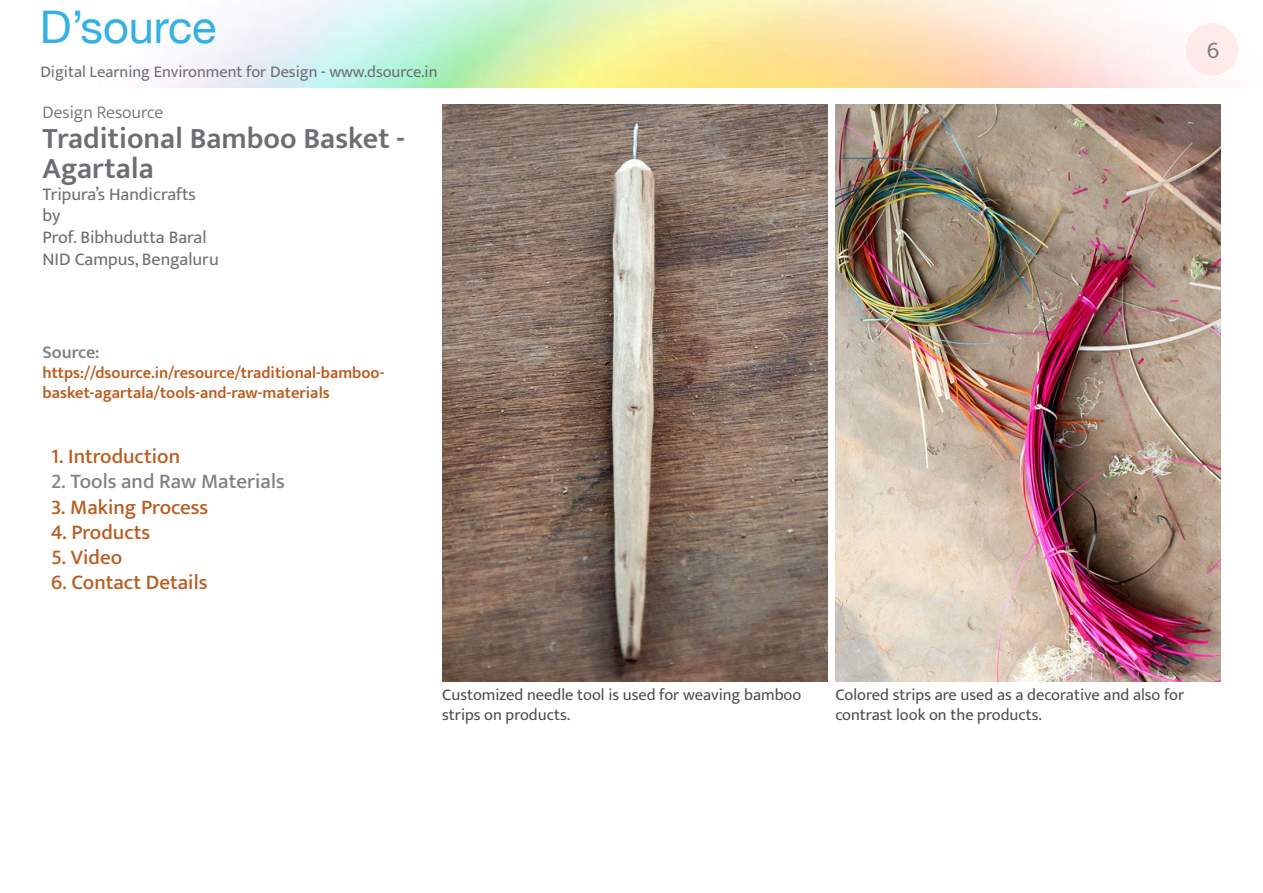
<style>
.page{position:relative;width:1263px;height:893px;background:#fff}
.page>*{position:absolute;margin:0;border:0;box-sizing:border-box;transform-origin:0 0}
.t1{font:45px "Helvetica Neue";color:#33b0e5}
.t2{font:600 30px/30px "Ek Mukta";color:#6d6e71}
.t3{font:24px "Ek Mukta";color:#808285}
.t4{font:500 21px "Ek Mukta";color:#ba5c20}
.t5{font:500 21px "Ek Mukta";color:#808285}
.t6{font:18px/21.6px "Ek Mukta";color:#6d6e71}
.t7{font:300 18px "Ek Mukta";color:#6d6e71}
.t8{font:600 18px "Ek Mukta";color:#808285}
.t9{font:16.5px/19.8px "Ek Mukta";color:#4d4d4f}
.t10{font:600 16.5px/19.8px "Ek Mukta";color:#bb5c20}
.t11{font:16.5px "Ek Mukta";color:#6d6e71}
</style>
<div class="page">
<div style="left:1186px;top:23px;width:52px;height:52px;background:#feebea;border-radius:50%"></div>
<img style="left:442px;top:105px;width:385px;height:576px">
<img style="left:835px;top:105px;width:385px;height:576px">
<h1 class="t1" style="left:40px;top:0;width:178px">D’source</h1>
<p class="t11" style="left:40px;top:62px;width:399px">Digital Learning Environment for Design - www.dsource.in</p>
<p class="t7" style="left:43px;top:101px;width:122px">Design Resource</p>
<h2 class="t2" style="left:43px;top:123px;width:364px">Traditional Bamboo Basket -<br>Agartala</h2>
<p class="t6" style="left:43px;top:183px;width:178px">Tripura’s Handicrafts<br>by<br>Prof. Bibhudutta Baral<br>NID Campus, Bengaluru</p>
<p class="t8" style="left:43px;top:342px;width:59px">Source:</p>
<p class="t10" style="left:43px;top:363px;width:343px">https://dsource.in/resource/traditional-bamboo&shy;basket-agartala/tools-and-raw-materials</p>
<p class="t4" style="left:51px;top:444px;width:131px">1. Introduction</p>
<p class="t5" style="left:51px;top:469px;width:235px">2. Tools and Raw Materials</p>
<p class="t4" style="left:51px;top:494px;width:159px">3. Making Process</p>
<p class="t4" style="left:51px;top:519px;width:101px">4. Products</p>
<p class="t4" style="left:51px;top:544px;width:73px">5. Video</p>
<p class="t4" style="left:51px;top:570px;width:158px">6. Contact Details</p>
<h3 class="t3" style="left:1207px;top:35px;width:14px">6</h3>
<p class="t9" style="left:442px;top:684px;width:361px">Customized needle tool is used for weaving bamboo strips on products.</p>
<p class="t9" style="left:835px;top:684px;width:350px">Colored strips are used as a decorative and also for contrast look on the products.</p>
</div>
